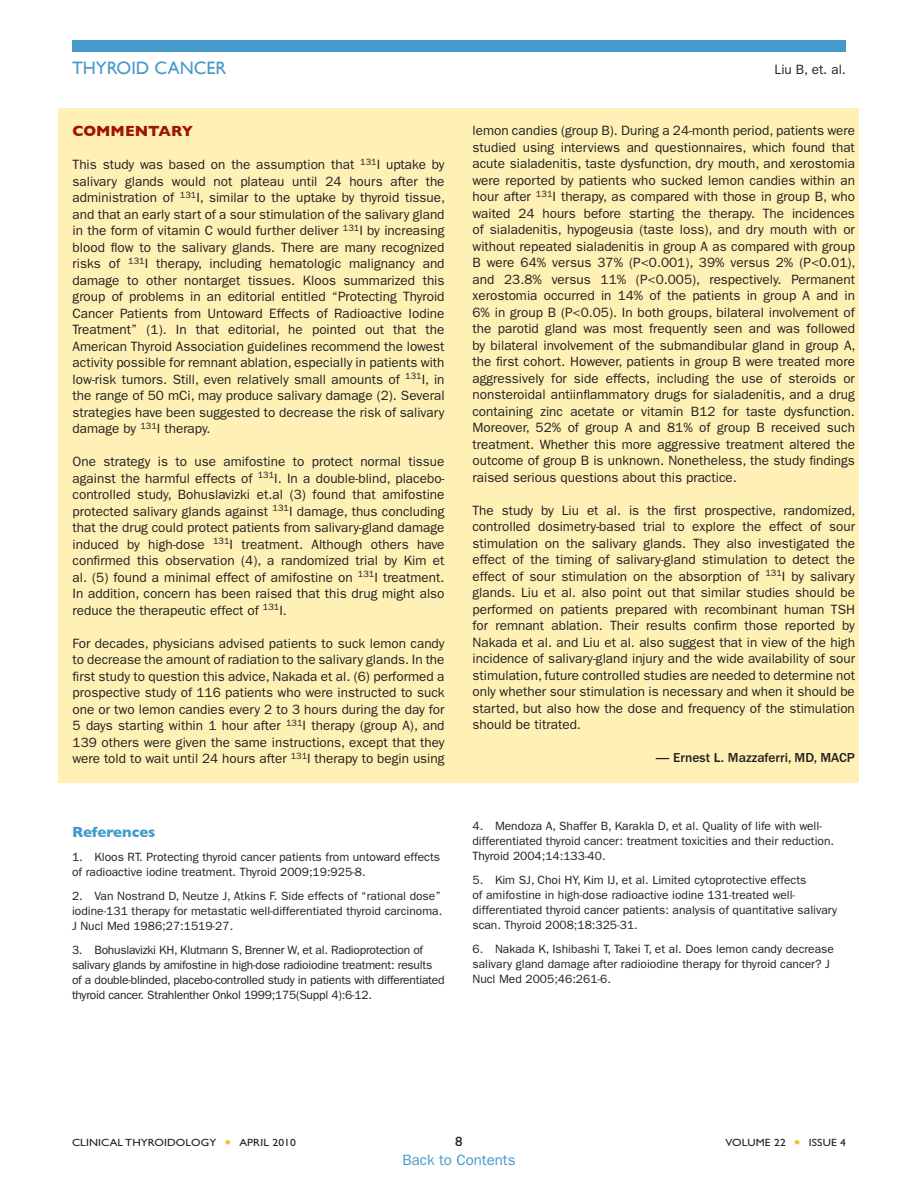
<style>
.page{position:relative;width:918px;height:1188px;background:#fff}
.page>*{position:absolute;margin:0;border:0;box-sizing:border-box;transform-origin:0 0}
.topic_header_page_2{font:18px "Gill Sans";color:#4599cb}
.t1{font:15px "ITC Franklin Gothic Std";color:#4599cb}
.summary{font:700 15px "Gill Sans";color:#a01600}
.commentary_reference{font:700 15px "Gill Sans";color:#4599cb}
.body_summary{font:13.5px/16.5px "ITC Franklin Gothic Std";color:#231f20;text-align:justify}
.commentary_name{font:500 13.5px "ITC Franklin Gothic Std";color:#231f20}
.topic_header_page_2-2{font:13.5px "ITC Franklin Gothic Std";color:#231f20}
.t2{font:13.5px "Gill Sans Std";color:#231f20;scale:1.1 1}
.commentary_bullet{font:12px/15px "ITC Franklin Gothic Std";color:#231f20}
.commentary_bullet-2{font:12px/15px "ITC Franklin Gothic Std";letter-spacing:-.02em;color:#231f20}
.t3{font:10.5px "Gill Sans Std";letter-spacing:.01em;color:#231f20;scale:1.1 1}
.s1{color:#efc02d}
</style>
<div class="page">
<div style="left:58px;top:108px;width:802px;height:675px;background:#fff1b6"></div>
<div style="left:72px;top:40px;width:774px;height:11px;background:#4599cb"></div>
<p class="topic_header_page_2" style="left:72px;top:57px;width:156px">THYROID CANCER</p>
<p class="topic_header_page_2-2" style="left:775px;top:62px;width:70px">Liu B, et. al.</p>
<p class="summary" style="left:73px;top:122px;width:122px">COMMENTARY</p>
<p class="body_summary" style="left:73px;top:157px;width:374px">This study was based on the assumption that <sup>131</sup>I uptake by salivary glands would not plateau until 24 hours after the administration of <sup>131</sup>I, similar to the uptake by thyroid tissue, and that an early start of a sour stimulation of the salivary gland in the form of vitamin C would further deliver <sup>131</sup>I by increasing blood flow to the salivary glands. There are many recognized risks of <sup>131</sup>I therapy, including hematologic malignancy and damage to other nontarget tissues. Kloos summarized this group of problems in an editorial entitled “Protecting Thyroid Cancer Patients from Untoward Effects of Radioactive Iodine Treatment” (1). In that editorial, he pointed out that the American Thyroid Association guidelines recommend the lowest activity possible for remnant ablation, especially in patients with low-risk tumors. Still, even relatively small amounts of <sup>131</sup>I, in the range of 50 mCi, may produce salivary damage (2). Several strategies have been suggested to decrease the risk of salivary damage by <sup>131</sup>I therapy.</p>
<p class="body_summary" style="left:73px;top:454px;width:374px;text-align:left">One strategy is to use amifostine to protect normal tissue against the harmful effects of <sup>131</sup>I. In a double-blind, placebo&shy;controlled study, Bohuslavizki et. al (3) found that amifostine protected salivary glands against <sup>131</sup>I damage, thus concluding that the drug could protect patients from salivary-gland damage induced by high-dose <sup>131</sup>I treatment. Although others have confirmed this observation (4), a randomized trial by Kim et al. (5) found a minimal effect of amifostine on <sup>131</sup>I treatment.<br>In addition, concern has been raised that this drug might also reduce the therapeutic effect of <sup>131</sup>I.</p>
<p class="body_summary" style="left:73px;top:635px;width:374px">For decades, physicians advised patients to suck lemon candy to decrease the amount of radiation to the salivary glands. In the first study to question this advice, Nakada et al. (6) performed a prospective study of 116 patients who were instructed to suck one or two lemon candies every 2 to 3 hours during the day for 5 days starting within 1 hour after <sup>131</sup>I therapy (group A), and 139 others were given the same instructions, except that they were told to wait until 24 hours after <sup>131</sup>I therapy to begin using</p>
<p class="commentary_reference" style="left:72px;top:823px;width:85px">References</p>
<p class="commentary_bullet" style="left:72px;top:849px;width:370px">1. Kloos RT. Protecting thyroid cancer patients from untoward effects of radioactive iodine treatment. Thyroid 2009;19:925-8.</p>
<p class="commentary_bullet" style="left:72px;top:888px;width:370px;text-align:justify">2. Van Nostrand D, Neutze J, Atkins F. Side effects of “rational dose” iodine-131 therapy for metastatic well-differentiated thyroid carcinoma.<br>J Nucl Med 1986;27:1519-27.</p>
<p class="commentary_bullet-2" style="left:72px;top:942px;width:374px">3. Bohuslavizki KH, Klutmann S, Brenner W, et al. Radioprotection of salivary glands by amifostine in high-dose radioiodine treatment: results of a double-blinded, placebo-controlled study in patients with differentiated thyroid cancer. Strahlenther Onkol 1999;175(Suppl 4):6-12.</p>
<p class="body_summary" style="left:472px;top:123px;width:385px;text-align:left">lemon candies (group B). During a 24-month period, patients were studied using interviews and questionnaires, which found that acute sialadenitis, taste dysfunction, dry mouth, and xerostomia were reported by patients who sucked lemon candies within an hour after <sup>131</sup>I therapy, as compared with those in group B, who waited 24 hours before starting the therapy. The incidences of sialadenitis, hypogeusia (taste loss), and dry mouth with or without repeated sialadenitis in group A as compared with group B were 64% versus 37% (P&lt;0. 001), 39% versus 2% (P&lt;0. 01), and 23. 8% versus 11% (P&lt;0. 005), respectively. Permanent xerostomia occurred in 14% of the patients in group A and in 6% in group B (P&lt;0. 05). In both groups, bilateral involvement of the parotid gland was most frequently seen and was followed by bilateral involvement of the submandibular gland in group A, the first cohort. However, patients in group B were treated more aggressively for side effects, including the use of steroids or nonsteroidal antiinflammatory drugs for sialadenitis, and a drug containing zinc acetate or vitamin B12 for taste dysfunction.<br>Moreover, 52% of group A and 81% of group B received such treatment. Whether this more aggressive treatment altered the outcome of group B is unknown. Nonetheless, the study findings raised serious questions about this practice.</p>
<p class="body_summary" style="left:472px;top:502px;width:385px">The study by Liu et al. is the first prospective, randomized, controlled dosimetry-based trial to explore the effect of sour stimulation on the salivary glands. They also investigated the effect of the timing of salivary-gland stimulation to detect the effect of sour stimulation on the absorption of <sup>131</sup>I by salivary glands. Liu et al. also point out that similar studies should be performed on patients prepared with recombinant human TSH for remnant ablation. Their results confirm those reported by Nakada et al. and Liu et al. also suggest that in view of the high incidence of salivary-gland injury and the wide availability of sour stimulation, future controlled studies are needed to determine not only whether sour stimulation is necessary and when it should be started, but also how the dose and frequency of the stimulation should be titrated.</p>
<p class="commentary_name" style="left:656px;top:750px;width:201px">— Ernest L. Mazzaferri, MD, MACP</p>
<p class="commentary_bullet" style="left:472px;top:819px;width:361px">4. Mendoza A, Shaffer B, Karakla D, et al. Quality of life with well&shy;differentiated thyroid cancer: treatment toxicities and their reduction.<br>Thyroid 2004;14:133-40.</p>
<p class="commentary_bullet" style="left:472px;top:873px;width:366px">5. Kim SJ, Choi HY, Kim IJ, et al. Limited cytoprotective effects<br>of amifostine in high-dose radioactive iodine 131-treated well&shy;differentiated thyroid cancer patients: analysis of quantitative salivary scan. Thyroid 2008;18:325-31.</p>
<p class="commentary_bullet" style="left:472px;top:942px;width:363px">6. Nakada K, Ishibashi T, Takei T, et al. Does lemon candy decrease salivary gland damage after radioiodine therapy for thyroid cancer? J<br>Nucl Med 2005;46:261-6.</p>
<p class="t3" style="left:72px;top:1137px;width:205px">CLINICAL THYROIDOLOGY <span class="s1">●</span> APRIL 2010</p>
<p class="t2" style="left:455px;top:1134px;width:8px">8</p>
<p class="t3" style="left:726px;top:1137px;width:111px">VOLUME 22 <span class="s1">●</span> ISSUE 4</p>
<p class="t1" style="left:402px;top:1151px;width:115px">Back to Contents</p>
</div>
